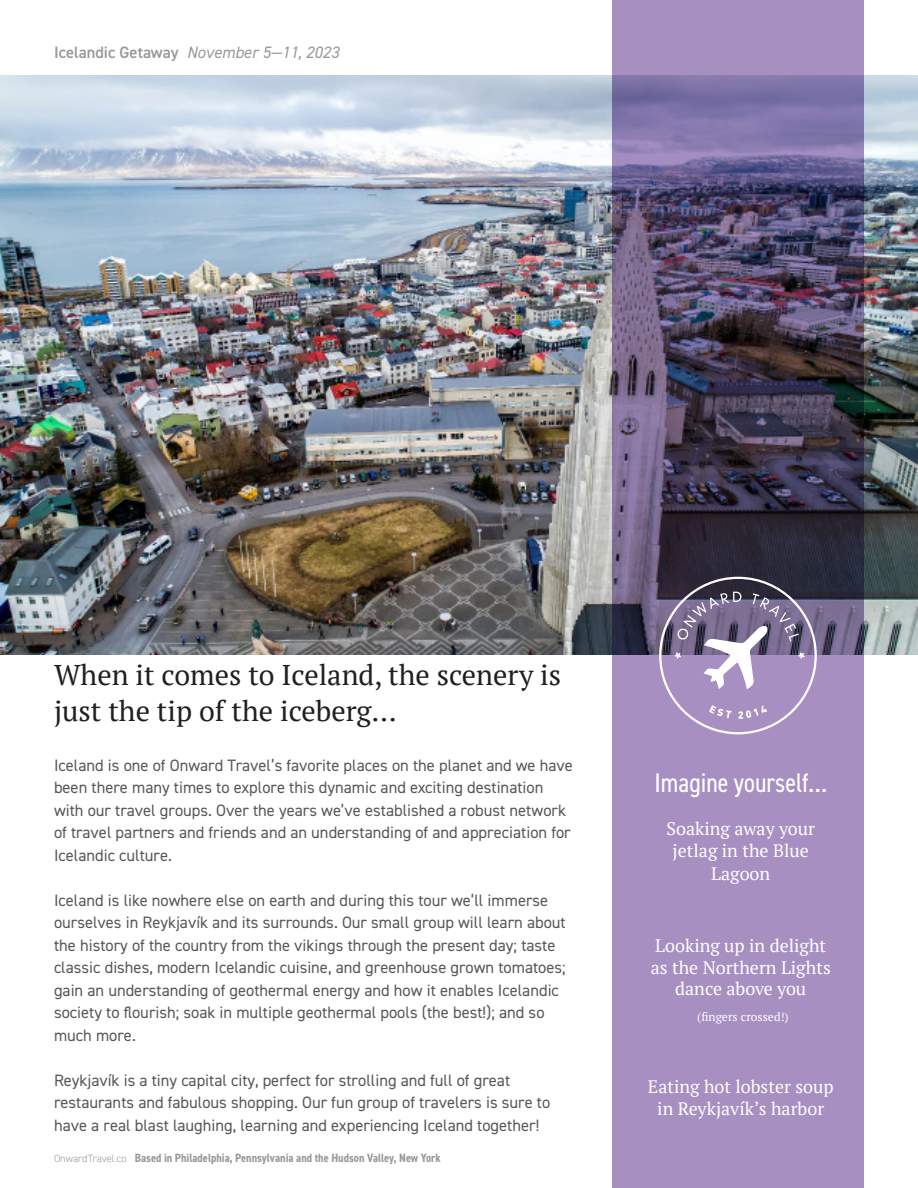
<style>
.page{position:relative;width:918px;height:1188px;background:#fff}
.page>*{position:absolute;margin:0;border:0;box-sizing:border-box;transform-origin:0 0}
.t1{font:28.5px/36px "PT Serif";color:#231f20}
.t2{font:condensed 27px "DIN2014";color:#fff}
.t3{font:18px/22.5px "PT Serif";color:#fff;text-align:center}
.t4{font:16.5px/22.5px "DIN2014";color:#57585a}
.t5{font:italic 16.5px "DIN2014";color:#97999c}
.t6{font:700 condensed 12px "DIN2014";color:#97999c}
.t7{font:12px "PT Serif";color:#fff}
.s1{font-weight:600;font-style:normal}
.s2{font-weight:300;font-stretch:normal;font-size:10.5px}
</style>
<div class="page">
<img style="left:0;top:76px;width:918px;height:578px">
<svg style="left:612px;top:0;width:252px;height:1188px;background:#7f6e97"></svg>
<svg style="left:659px;top:577px;width:158px;height:157px;background:#9182a5"></svg>
<p class="t5" style="left:54px;top:42px;width:286px"><span class="s1">Icelandic Getaway</span> November 5—11, 2023</p>
<p class="t1" style="left:54px;top:657px;width:509px">When it comes to Iceland, the scenery is just the tip of the iceberg...</p>
<p class="t4" style="left:54px;top:753px;width:520px">Iceland is one of Onward Travel’s favorite places on the planet and we have been there many times to explore this dynamic and exciting destination with our travel groups. Over the years we’ve established a robust network of travel partners and friends and an understanding of and appreciation for Icelandic culture.</p>
<p class="t4" style="left:54px;top:888px;width:513px">Iceland is like nowhere else on earth and during this tour we’ll immerse ourselves in Reykjavík and its surrounds. Our small group will learn about the history of the country from the vikings through the present day; taste classic dishes, modern Icelandic cuisine, and greenhouse grown tomatoes; gain an understanding of geothermal energy and how it enables Icelandic society to flourish; soak in multiple geothermal pools (the best!); and so much more.</p>
<p class="t4" style="left:54px;top:1068px;width:498px">Reykjavík is a tiny capital city, perfect for strolling and full of great restaurants and fabulous shopping. Our fun group of travelers is sure to have a real blast laughing, learning and experiencing Iceland together!</p>
<p class="t6" style="left:54px;top:1150px;width:388px"><span class="s2">OnwardTravel.co</span> Based in Philadelphia, Pennsylvania and the Hudson Valley, New York</p>
<p class="t2" style="left:654px;top:765px;width:174px">Imagine yourself…</p>
<p class="t3" style="left:666px;top:817px;width:150px">Soaking away your jetlag in the Blue<br>Lagoon</p>
<p class="t3" style="left:651px;top:934px;width:182px;line-height:21.8px">Looking up in delight as the Northern Lights dance above you</p>
<p class="t7" style="left:697px;top:1009px;width:93px">(fingers crossed!)</p>
<p class="t3" style="left:648px;top:1075px;width:187px">Eating hot lobster soup in Reykjavík’s harbor</p>
</div>
